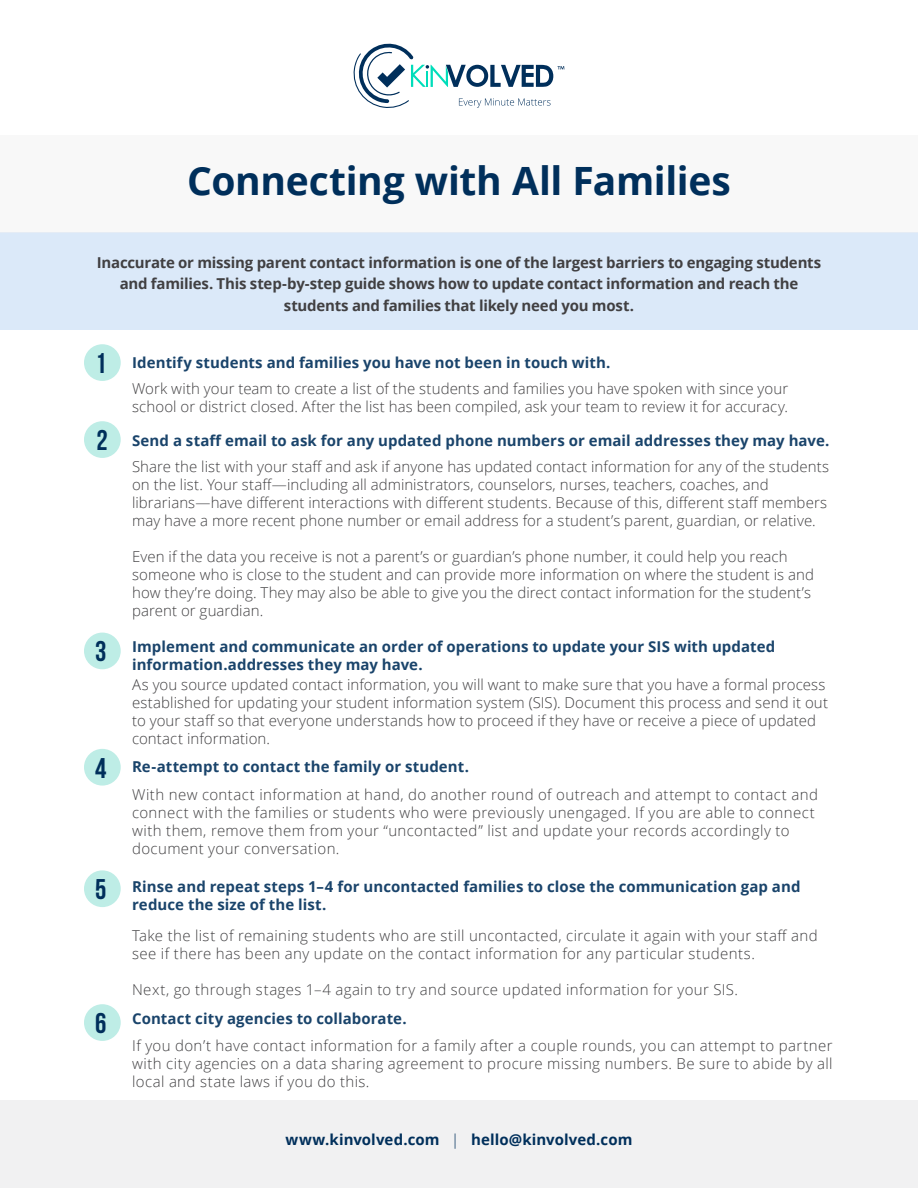
<style>
.page{position:relative;width:918px;height:1188px;background:#fff}
.page>*{position:absolute;margin:0;border:0;box-sizing:border-box;transform-origin:0 0}
.t1{font:700 39px "Open Sans";letter-spacing:-.01em;color:#002f5b}
.t2{font:700 28.5px "Bebas Neue";color:#002f5b}
.t3{font:300 15px/18px "Open Sans";letter-spacing:.01em;color:#414042}
.t4{font:700 15px/18px "Open Sans";letter-spacing:.005em;color:#1a446b}
.t5{font:700 15px/21.6px "Open Sans";letter-spacing:-.015em;color:#414042;text-align:center}
.t6{font:700 15px "Open Sans";letter-spacing:.005em;color:#002f5b}
.s1{font-weight:300}
</style>
<div class="page">
<div style="left:0;top:1100px;width:918px;height:88px;background:#f1f1f2"></div>
<div style="left:0;top:233px;width:918px;height:97px;background:#dbe9f9"></div>
<div style="left:0;top:136px;width:918px;height:97px;background:#f8f8f8"></div>
<div style="left:84px;top:344px;width:37px;height:37px;background:#beede6;border-radius:50%"></div>
<div style="left:84px;top:633px;width:37px;height:36px;background:#beede6;border-radius:50%"></div>
<div style="left:84px;top:749px;width:37px;height:37px;background:#beede6;border-radius:50%"></div>
<div style="left:84px;top:870px;width:37px;height:37px;background:#beede6;border-radius:50%"></div>
<div style="left:84px;top:1004px;width:37px;height:37px;background:#beede6;border-radius:50%"></div>
<div style="left:84px;top:421px;width:37px;height:37px;background:#beede6;border-radius:50%"></div>
<svg style="left:354px;top:44px;width:210px;height:64px"></svg>
<h1 class="t1" style="left:187px;top:153px;width:545px">Connecting with All Families</h1>
<p class="t5" style="left:97px;top:251px;width:726px">Inaccurate or missing parent contact information is one of the largest barriers to engaging students and families. This step-by-step guide shows how to update contact information and reach the students and families that likely need you most.</p>
<h2 class="t2" style="left:95px;top:348px;width:13px">1</h2>
<p class="t4" style="left:132px;top:353px;width:480px">Identify students and families you have not been in touch with.</p>
<p class="t3" style="left:132px;top:379px;width:658px">Work with your team to create a list of the students and families you have spoken with since your school or district closed. After the list has been compiled, ask your team to review it for accuracy.</p>
<h2 class="t2" style="left:97px;top:425px;width:13px">2</h2>
<p class="t4" style="left:132px;top:431px;width:699px">Send a staff email to ask for any updated phone numbers or email addresses they may have.</p>
<p class="t3" style="left:132px;top:457px;width:699px">Share the list with your staff and ask if anyone has updated contact information for any of the students on the list. Your staff—including all administrators, counselors, nurses, teachers, coaches, and librarians—have different interactions with different students. Because of this, different staff members may have a more recent phone number or email address for a student’s parent, guardian, or relative.</p>
<p class="t3" style="left:132px;top:547px;width:684px">Even if the data you receive is not a parent’s or guardian’s phone number, it could help you reach someone who is close to the student and can provide more information on where the student is and how they’re doing. They may also be able to give you the direct contact information for the student’s parent or guardian.</p>
<h2 class="t2" style="left:95px;top:636px;width:13px">3</h2>
<p class="t4" style="left:132px;top:637px;width:645px">Implement and communicate an order of operations to update your SIS with updated information.addresses they may have.</p>
<p class="t3" style="left:132px;top:675px;width:698px">As you source updated contact information, you will want to make sure that you have a formal process established for updating your student information system (SIS). Document this process and send it out to your staff so that everyone understands how to proceed if they have or receive a piece of updated contact information.</p>
<h2 class="t2" style="left:95px;top:752px;width:13px">4</h2>
<p class="t4" style="left:132px;top:757px;width:339px">Re-attempt to contact the family or student.</p>
<p class="t3" style="left:132px;top:785px;width:687px">With new contact information at hand, do another round of outreach and attempt to contact and connect with the families or students who were previously unengaged. If you are able to connect with them, remove them from your “uncontacted” list and update your records accordingly to document your conversation.</p>
<h2 class="t2" style="left:95px;top:874px;width:13px">5</h2>
<p class="t4" style="left:132px;top:878px;width:670px">Rinse and repeat steps 1–4 for uncontacted families to close the communication gap and reduce the size of the list.</p>
<p class="t3" style="left:132px;top:926px;width:687px">Take the list of remaining students who are still uncontacted, circulate it again with your staff and see if there has been any update on the contact information for any particular students.</p>
<p class="t3" style="left:132px;top:980px;width:608px">Next, go through stages 1–4 again to try and source updated information for your SIS.</p>
<h2 class="t2" style="left:95px;top:1008px;width:13px">6</h2>
<p class="t4" style="left:132px;top:1009px;width:276px">Contact city agencies to collaborate.</p>
<p class="t3" style="left:132px;top:1036px;width:702px;text-align:justify">If you don’t have contact information for a family after a couple rounds, you can attempt to partner with city agencies on a data sharing agreement to procure missing numbers. Be sure to abide by all local and state laws if you do this.</p>
<p class="t6" style="left:286px;top:1129px;width:348px">www.kinvolved.com <span class="s1">|</span> hello@kinvolved.com</p>
</div>
